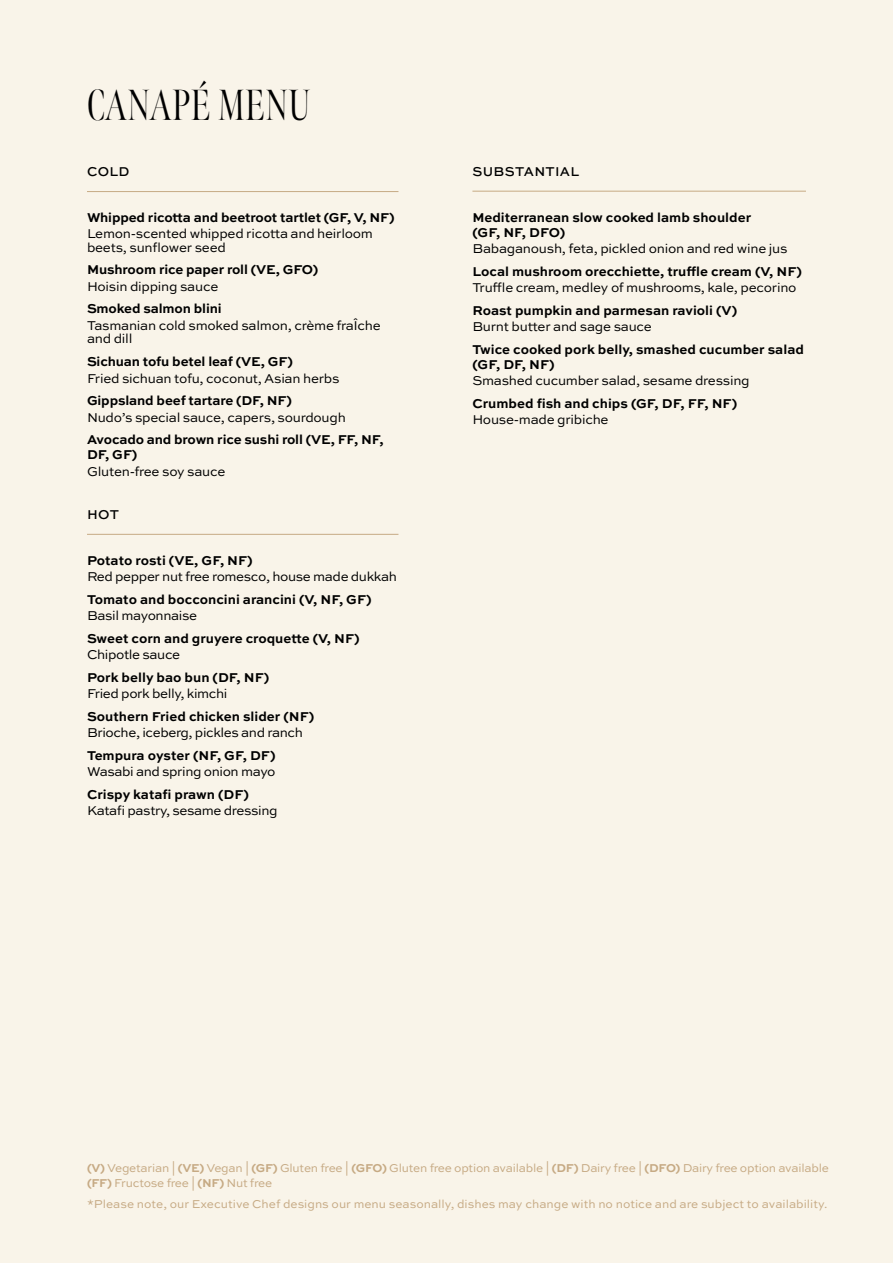
<style>
.page{position:relative;width:893px;height:1263px;background:#f9f4e9}
.page>*{position:absolute;margin:0;border:0;box-sizing:border-box;transform-origin:0 0}
.t1{font:300 extra-condensed 43.5px "Meno Banner";letter-spacing:.01em;color:#000}
.t2{font:700 13.5px/15px "Sweet Sans Pro";color:#000}
.t3{font:13.5px/13.5px "Sweet Sans Pro";letter-spacing:-.02em;color:#000}
.t4{font:500 13.5px "Sweet Sans Pro";letter-spacing:.02em;color:#000}
.t5{font:12px/15px "Sweet Sans Pro";letter-spacing:-.02em;color:#c6aa84}
.t6{font:12px "Sweet Sans Pro";color:#c6aa84}
.s1{font-weight:700}
</style>
<div class="page">
<hr style="left:87px;top:191px;width:311px;height:1px;background:#c6aa84">
<hr style="left:87px;top:534px;width:311px;height:1px;background:#c6aa84">
<hr style="left:472px;top:191px;width:334px;height:1px;background:#c6aa84">
<h1 class="t1" style="left:87px;top:80px;width:225px">CANAPÉ MENU</h1>
<p class="t4" style="left:87px;top:162px;width:44px">COLD</p>
<p class="t2" style="left:87px;top:209px;width:309px">Whipped ricotta and beetroot tartlet (GF, V, NF)</p>
<p class="t3" style="left:87px;top:227px;width:288px">Lemon-scented whipped ricotta and heirloom beets, sunflower seed</p>
<p class="t2" style="left:87px;top:262px;width:233px">Mushroom rice paper roll (VE, GFO)</p>
<p class="t3" style="left:87px;top:279px;width:133px">Hoisin dipping sauce</p>
<p class="t2" style="left:87px;top:301px;width:136px">Smoked salmon blini</p>
<p class="t3" style="left:87px;top:318px;width:295px">Tasmanian cold smoked salmon, crème fraÎche and dill</p>
<p class="t2" style="left:87px;top:353px;width:207px">Sichuan tofu betel leaf (VE, GF)</p>
<p class="t3" style="left:87px;top:371px;width:254px">Fried sichuan tofu, coconut, Asian herbs</p>
<p class="t2" style="left:87px;top:392px;width:206px">Gippsland beef tartare (DF, NF)</p>
<p class="t3" style="left:87px;top:410px;width:260px">Nudo’s special sauce, capers, sourdough</p>
<p class="t2" style="left:87px;top:431px;width:298px">Avocado and brown rice sushi roll (VE, FF, NF,<br>DF, GF)</p>
<p class="t3" style="left:87px;top:464px;width:140px">Gluten-free soy sauce</p>
<p class="t4" style="left:87px;top:505px;width:33px">HOT</p>
<p class="t2" style="left:87px;top:552px;width:167px">Potato rosti (VE, GF, NF)</p>
<p class="t3" style="left:87px;top:569px;width:311px">Red pepper nut free romesco, house made dukkah</p>
<p class="t2" style="left:87px;top:591px;width:286px">Tomato and bocconcini arancini (V, NF, GF)</p>
<p class="t3" style="left:87px;top:608px;width:112px">Basil mayonnaise</p>
<p class="t2" style="left:87px;top:630px;width:274px">Sweet corn and gruyere croquette (V, NF)</p>
<p class="t3" style="left:87px;top:647px;width:95px">Chipotle sauce</p>
<p class="t2" style="left:87px;top:669px;width:184px">Pork belly bao bun (DF, NF)</p>
<p class="t3" style="left:87px;top:686px;width:142px">Fried pork belly, kimchi</p>
<p class="t2" style="left:87px;top:708px;width:229px">Southern Fried chicken slider (NF)</p>
<p class="t3" style="left:87px;top:725px;width:217px">Brioche, iceberg, pickles and ranch</p>
<p class="t2" style="left:87px;top:747px;width:190px">Tempura oyster (NF, GF, DF)</p>
<p class="t3" style="left:87px;top:764px;width:190px">Wasabi and spring onion mayo</p>
<p class="t2" style="left:87px;top:786px;width:163px">Crispy katafi prawn (DF)</p>
<p class="t3" style="left:87px;top:803px;width:192px">Katafi pastry, sesame dressing</p>
<p class="t4" style="left:473px;top:162px;width:108px">SUBSTANTIAL</p>
<p class="t2" style="left:472px;top:209px;width:280px">Mediterranean slow cooked lamb shoulder (GF, NF, DFO)</p>
<p class="t3" style="left:472px;top:241px;width:317px">Babaganoush, feta, pickled onion and red wine jus</p>
<p class="t2" style="left:472px;top:263px;width:331px">Local mushroom orecchiette, truffle cream (V, NF)</p>
<p class="t3" style="left:472px;top:280px;width:326px">Truffle cream, medley of mushrooms, kale, pecorino</p>
<p class="t2" style="left:472px;top:302px;width:266px">Roast pumpkin and parmesan ravioli (V)</p>
<p class="t3" style="left:472px;top:319px;width:181px">Burnt butter and sage sauce</p>
<p class="t2" style="left:472px;top:341px;width:333px">Twice cooked pork belly, smashed cucumber salad (GF, DF, NF)</p>
<p class="t3" style="left:472px;top:373px;width:279px">Smashed cucumber salad, sesame dressing</p>
<p class="t2" style="left:472px;top:395px;width:266px">Crumbed fish and chips (GF, DF, FF, NF)</p>
<p class="t3" style="left:472px;top:412px;width:138px">House-made gribiche</p>
<p class="t5" style="left:87px;top:1160px;width:744px"><span class="s1">(V)</span> Vegetarian | <span class="s1">(VE)</span> Vegan | <span class="s1">(GF)</span> Gluten free | <span class="s1">(GFO)</span> Gluten free option available | <span class="s1">(DF)</span> Dairy free | <span class="s1">(DFO)</span> Dairy free option available <span class="s1">(FF)</span> Fructose free | <span class="s1">(NF)</span> Nut free</p>
<p class="t6" style="left:87px;top:1195px;width:742px">*Please note, our Executive Chef designs our menu seasonally, dishes may change with no notice and are subject to availability.</p>
</div>
